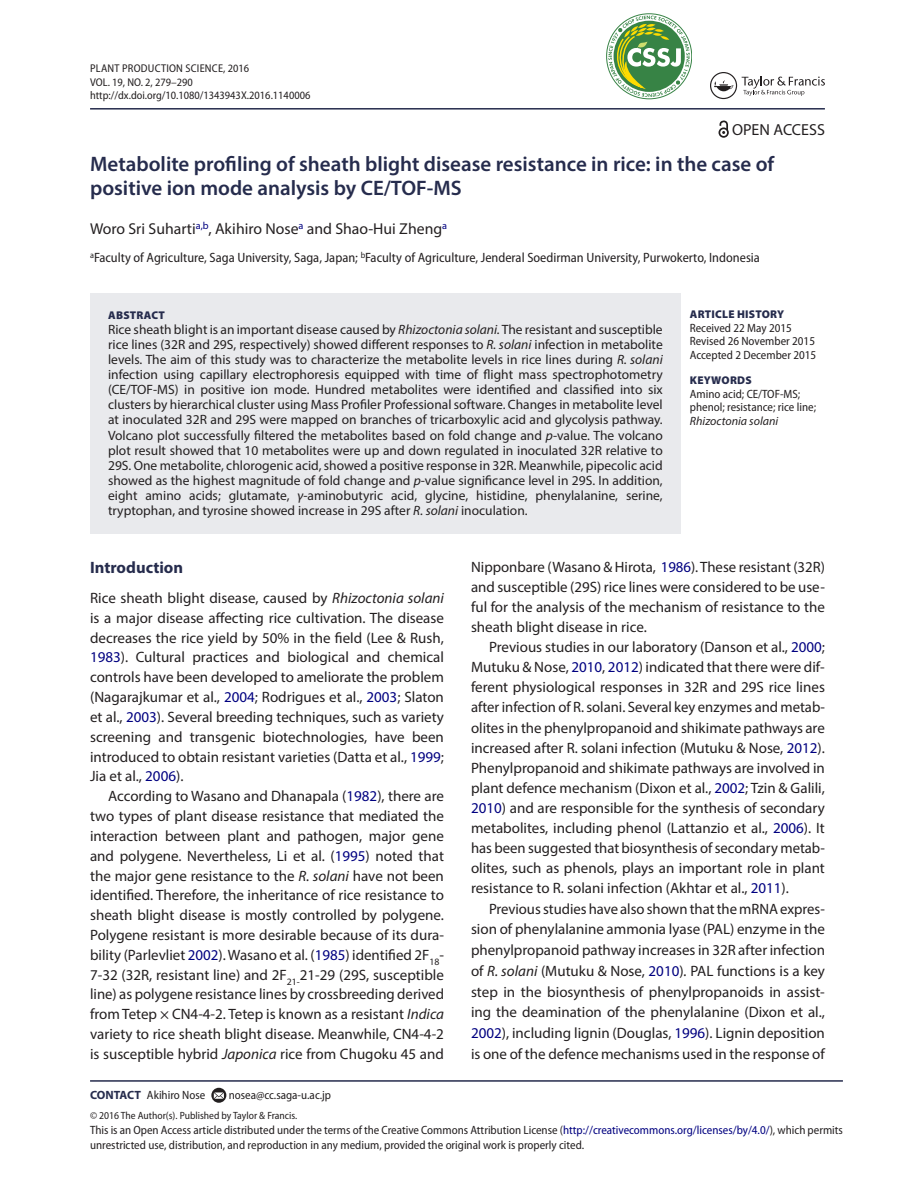
<style>
.page{position:relative;width:915px;height:1191px;background:#fff}
.page>*{position:absolute;margin:0;border:0;box-sizing:border-box;transform-origin:0 0}
.t1{font:600 21px/24px "Myriad Pro";color:#262c4d}
.t2{font:700 16.5px "Myriad Pro";color:#262c4d}
.t3{font:16.05px "Myriad Pro";color:#231f20}
.t4{font:15.75px "Myriad Pro";color:#231f20}
.t5{font:15px/19.8px "Myriad Pro";color:#231f20;text-align:justify}
.t6{font:13.5px/15px "Myriad Pro";color:#231f20;text-align:justify}
.t7{font:semi-condensed 13.5px "Myriad Pro";color:#231f20}
.t8{font:semi-condensed 12px/13.5px "Myriad Pro";color:#231f20}
.t9{font:italic 12px "Myriad Pro";color:#231f20}
.t10{font:semi-condensed 11.25px/13.5px "Myriad Pro";color:#231f20}
.t11{font:900 11.25px "Myriad Pro";letter-spacing:.02em;color:#262c4d}
.t12{font:semi-condensed 10.5px "Myriad Pro";color:#231f20}
.s1{font-style:italic}
.s2{color:#000080}
.s3{font-weight:700;font-stretch:normal;color:#262c4d}
</style>
<div class="page">
<hr style="left:90px;top:108px;width:734px;height:2px;background:#262c4d">
<div style="left:90px;top:293px;width:590px;height:240px;background:#e9eaed"></div>
<hr style="left:90px;top:1080px;width:752px;height:1px;background:#262c4d">
<svg style="left:211px;top:1087px;width:15px;height:15px"></svg>
<svg style="left:214px;top:1092px;width:10px;height:6px"></svg>
<svg style="left:710px;top:72px;width:114px;height:27px"></svg>
<svg style="left:608px;top:16px;width:81px;height:81px"></svg>
<svg style="left:718px;top:120px;width:10px;height:18px"></svg>
<p class="t10" style="left:90px;top:62px;width:222px">Plant Production Science, 2016<br>VOL. 19, NO. 2, 279–290 http://dx.doi.org/10.1080/1343943X.2016.1140006</p>
<p class="t3" style="left:731px;top:120px;width:94px">OPEN ACCESS</p>
<h1 class="t1" style="left:90px;top:151px;width:685px">Metabolite profiling of sheath blight disease resistance in rice: in the case of positive ion mode analysis by CE/TOF-MS</h1>
<p class="t4" style="left:90px;top:219px;width:358px">Woro Sri Suharti<sup>a,b</sup>, Akihiro Nose<sup>a</sup> and Shao-Hui Zheng<sup>a</sup></p>
<p class="t7" style="left:90px;top:250px;width:671px"><sup>a</sup>Faculty of Agriculture, Saga University, Saga, Japan; <sup>b</sup>Faculty of Agriculture, Jenderal Soedirman University, Purwokerto, Indonesia</p>
<p class="t11" style="left:108px;top:309px;width:58px">ABSTRACT</p>
<p class="t6" style="left:108px;top:322px;width:556px">Rice sheath blight is an important disease caused by <span class="s1">Rhizoctonia solani.</span> The resistant and susceptible rice lines (32R and 29S, respectively) showed different responses to <span class="s1">R. solani</span> infection in metabolite levels. The aim of this study was to characterize the metabolite levels in rice lines during <span class="s1">R. solani </span>infection using capillary electrophoresis equipped with time of flight mass spectrophotometry (CE/TOF-MS) in positive ion mode. Hundred metabolites were identified and classified into six clusters by hierarchical cluster using Mass Profiler Professional software. Changes in metabolite level at inoculated 32R and 29S were mapped on branches of tricarboxylic acid and glycolysis pathway.<br>Volcano plot successfully filtered the metabolites based on fold change and <span class="s1">p</span>-value. The volcano plot result showed that 10 metabolites were up and down regulated in inoculated 32R relative to 29S. One metabolite, chlorogenic acid, showed a positive response in 32R. Meanwhile, pipecolic acid showed as the highest magnitude of fold change and <span class="s1">p</span>-value significance level in 29S. In addition, eight amino acids; glutamate, <span class="s1">γ</span>-aminobutyric acid, glycine, histidine, phenylalanine, serine, tryptophan, and tyrosine showed increase in 29S after <span class="s1">R. solani</span> inoculation.</p>
<p class="t11" style="left:689px;top:308px;width:96px">ARTICLE HISTORY</p>
<p class="t8" style="left:689px;top:321px;width:128px">Received 22 May 2015<br>Revised 26 November 2015<br>Accepted 2 December 2015</p>
<p class="t11" style="left:689px;top:374px;width:63px">KEYWORDS</p>
<p class="t8" style="left:689px;top:387px;width:128px">Amino acid; CE/TOF-MS; phenol; resistance; rice line;</p>
<p class="t9" style="left:689px;top:413px;width:90px">Rhizoctonia solani</p>
<p class="t2" style="left:90px;top:557px;width:95px">Introduction</p>
<p class="t5" style="left:90px;top:588px;width:355px">Rice sheath blight disease, caused by <span class="s1">Rhizoctonia solani </span>is a major disease affecting rice cultivation. The disease decreases the rice yield by 50% in the field (Lee &amp; Rush, <span class="s2">1983</span>). Cultural practices and biological and chemical controls have been developed to ameliorate the problem (Nagarajkumar et al., <span class="s2">2004</span>; Rodrigues et al., <span class="s2">2003</span>; Slaton et al., <span class="s2">2003</span>). Several breeding techniques, such as variety screening and transgenic biotechnologies, have been introduced to obtain resistant varieties (Datta et al., <span class="s2">1999</span>; Jia et al., <span class="s2">2006</span>).</p>
<p class="t5" style="left:90px;top:786px;width:355px;text-indent:18px">According to Wasano and Dhanapala (<span class="s2">1982</span>), there are two types of plant disease resistance that mediated the interaction between plant and pathogen, major gene and polygene. Nevertheless, Li et al. (<span class="s2">1995</span>) noted that the major gene resistance to the <span class="s1">R. solani</span> have not been identified. Therefore, the inheritance of rice resistance to sheath blight disease is mostly controlled by polygene.<br>Polygene resistant is more desirable because of its dura&shy;bility (Parlevliet <span class="s2">2002</span>). Wasano et al. (<span class="s2">1985</span>) identified 2F<sub>18</sub>- 7-32 (32R, resistant line) and 2F<sub>21-</sub>21-29 (29S, susceptible line) as polygene resistance lines by crossbreeding derived from Tetep × CN4-4-2. Tetep is known as a resistant <span class="s1">Indica </span>variety to rice sheath blight disease. Meanwhile, CN4-4-2 is susceptible hybrid <span class="s1">Japonica</span> rice from Chugoku 45 and</p>
<p class="t8" style="left:90px;top:1088px;width:117px"><span class="s3">CONTACT</span> Akihiro Nose</p>
<p class="t8" style="left:229px;top:1088px;width:104px">nosea@cc.saga-u.ac.jp</p>
<p class="t5" style="left:471px;top:557px;width:355px">Nipponbare (Wasano &amp; Hirota, <span class="s2">1986</span>). These resistant (32R) and susceptible (29S) rice lines were considered to be use&shy;ful for the analysis of the mechanism of resistance to the sheath blight disease in rice.</p>
<p class="t5" style="left:471px;top:637px;width:355px;text-indent:18px">Previous studies in our laboratory (Danson et al., <span class="s2">2000</span>; Mutuku &amp; Nose, <span class="s2">2010</span>, <span class="s2">2012</span>) indicated that there were dif&shy;ferent physiological responses in 32R and 29S rice lines after infection of R. solani. Several key enzymes and metab&shy;olites in the phenylpropanoid and shikimate pathways are increased after R. solani infection (Mutuku &amp; Nose, <span class="s2">2012</span>).<br>Phenylpropanoid and shikimate pathways are involved in plant defence mechanism (Dixon et al., <span class="s2">2002</span>; Tzin &amp; Galili, <span class="s2">2010</span>) and are responsible for the synthesis of secondary metabolites, including phenol (Lattanzio et al., <span class="s2">2006</span>). It has been suggested that biosynthesis of secondary metab&shy;olites, such as phenols, plays an important role in plant resistance to R. solani infection (Akhtar et al., <span class="s2">2011</span>).</p>
<p class="t5" style="left:471px;top:898px;width:355px;line-height:20.7px;text-indent:18px">Previous studies have also shown that the mRNA expres&shy;sion of phenylalanine ammonia lyase (PAL) enzyme in the phenylpropanoid pathway increases in 32R after infection of <span class="s1">R. solani</span> (Mutuku &amp; Nose, <span class="s2">2010</span>)<span class="s1">.</span> PAL functions is a key step in the biosynthesis of phenylpropanoids in assist&shy;ing the deamination of the phenylalanine (Dixon et al., <span class="s2">2002</span>), including lignin (Douglas, <span class="s2">1996</span>). Lignin deposition is one of the defence mechanisms used in the response of</p>
<p class="t12" style="left:90px;top:1109px;width:209px">© 2016 The Author(s). Published by Taylor &amp; Francis.</p>
<p class="t8" style="left:90px;top:1122px;width:754px;line-height:15px">This is an Open Access article distributed under the terms of the Creative Commons Attribution License (<span class="s2">http://creativecommons.org/licenses/by/4.0/</span>), which permits unrestricted use, distribution, and reproduction in any medium, provided the original work is properly cited.</p>
</div>
